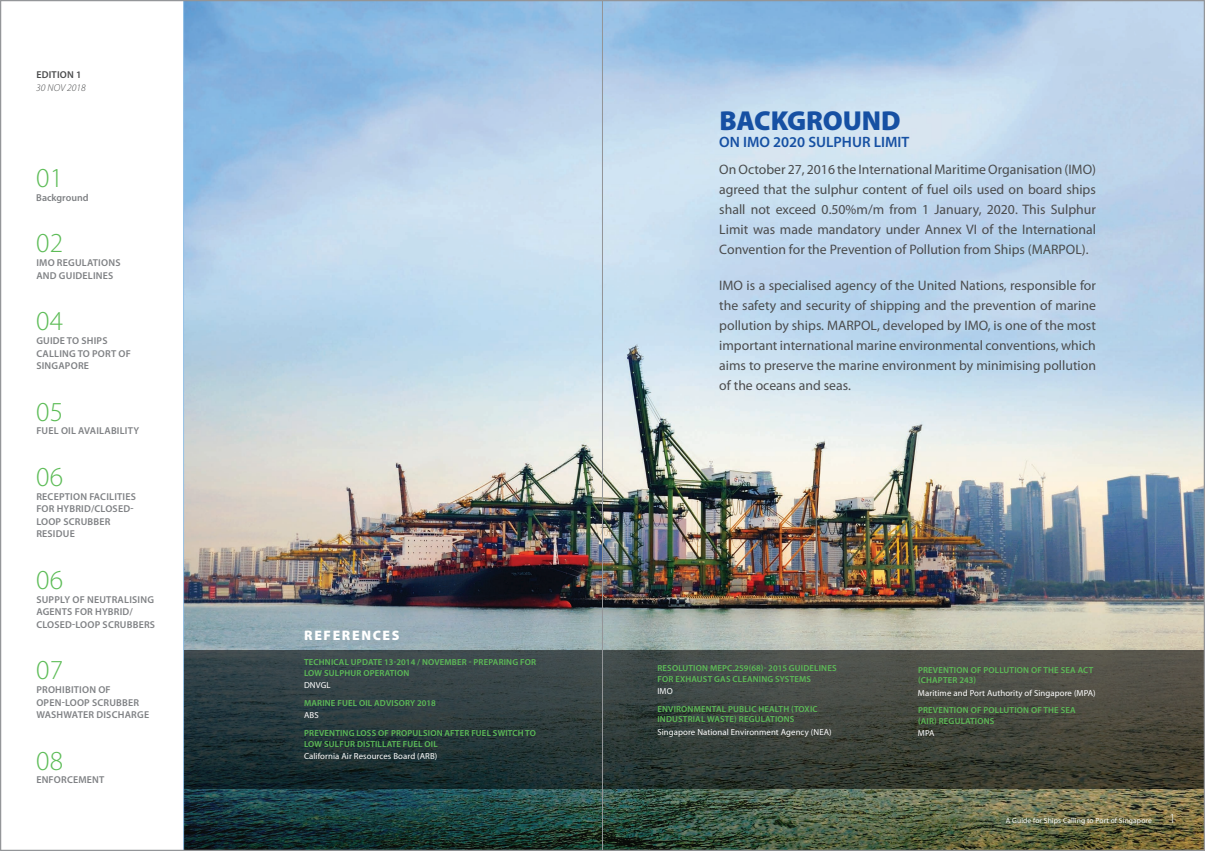
<style>
.page{position:relative;width:1205px;height:851px;background:#fff}
.page>*{position:absolute;margin:0;border:0;box-sizing:border-box;transform-origin:0 0}
.content_number{font:300 27.5px "Myriad Pro";color:#5dbc57}
.ahead{font:900 27.5px "Myriad Pro";letter-spacing:-.005em;color:#1650a3}
.bhead{font:600 15px "Myriad Pro";color:#1650a3}
.background_intro{font:13.75px/20px "Myriad Pro";color:#4b4c4d;text-align:justify}
.ahead-2{font:900 13.75px "Myriad Pro";letter-spacing:.12em;color:#fff}
.t1{font:300 13.75px "Myriad Pro";color:#fff}
.bt{font:600 10px/12.5px "Myriad Pro";letter-spacing:.02em;color:#808285}
.bt-2{font:italic 300 10px/12.5px "Myriad Pro";color:#4b4c4d}
.bt-3{font:600 10px "Myriad Pro";color:#808285}
.reference_head{font:600 8.75px/10.6px "Myriad Pro";letter-spacing:.02em;color:#5dbc57}
.reference_bt{font:8.75px "Myriad Pro";letter-spacing:.01em;color:#fff}
.t2{font:7.5px "Myriad Pro";letter-spacing:.015em;color:#fff}
.s1{font-weight:600;font-style:normal}
</style>
<div class="page">
<img style="left:184px;top:0;width:1021px;height:850px">
<hr style="left:183px;top:0;width:1px;height:850px;background:#97c3e8">
<svg style="left:184px;top:650px;width:1021px;height:138px;background:#37403d"></svg>
<hr style="left:602px;top:0;width:1px;height:850px;background:#939598">
<p class="bt-2" style="left:36px;top:69px;width:51px"><span class="s1">EDITION 1<br></span>30 NOV 2018</p>
<p class="content_number" style="left:36px;top:163px;width:28px">01</p>
<p class="bt-3" style="left:36px;top:192px;width:54px">Background</p>
<p class="content_number" style="left:36px;top:228px;width:28px">02</p>
<p class="bt" style="left:36px;top:257px;width:86px">IMO REGULATIONS<br>AND GUIDELINES</p>
<p class="content_number" style="left:36px;top:306px;width:28px">04</p>
<p class="bt" style="left:36px;top:334px;width:96px">GUIDE TO SHIPS<br>CALLING TO PORT OF<br>SINGAPORE</p>
<p class="content_number" style="left:36px;top:396px;width:28px">05</p>
<p class="bt" style="left:36px;top:425px;width:104px">FUEL OIL AVAILABILITY</p>
<p class="content_number" style="left:36px;top:461px;width:28px">06</p>
<p class="bt" style="left:36px;top:490px;width:101px">RECEPTION FACILITIES<br>FOR HYBRID/CLOSED-<br>LOOP SCRUBBER<br>RESIDUE</p>
<p class="content_number" style="left:36px;top:564px;width:28px">06</p>
<p class="bt" style="left:36px;top:593px;width:120px">SUPPLY OF NEUTRALISING<br>AGENTS FOR HYBRID/<br>CLOSED-LOOP SCRUBBERS</p>
<p class="content_number" style="left:36px;top:655px;width:28px">07</p>
<p class="bt" style="left:36px;top:683px;width:114px">PROHIBITION OF<br>OPEN-LOOP SCRUBBER<br>WASHWATER DISCHARGE</p>
<p class="content_number" style="left:36px;top:745px;width:28px">08</p>
<p class="bt" style="left:36px;top:773px;width:70px">ENFORCEMENT</p>
<p class="ahead-2" style="left:304px;top:627px;width:97px">REFERENCES</p>
<p class="reference_head" style="left:304px;top:657px;width:233px">TECHNICAL UPDATE 13-2014 / NOVEMBER - PREPARING FOR<br>LOW SULPHUR OPERATION</p>
<p class="reference_bt" style="left:304px;top:680px;width:28px">DNVGL</p>
<p class="reference_head" style="left:304px;top:697px;width:133px">MARINE FUEL OIL ADVISORY 2018</p>
<p class="reference_bt" style="left:304px;top:710px;width:16px">ABS</p>
<p class="reference_head" style="left:304px;top:727px;width:233px">PREVENTING LOSS OF PROPULSION AFTER FUEL SWITCH TO<br>LOW SULFUR DISTILLATE FUEL OIL</p>
<p class="reference_bt" style="left:304px;top:751px;width:135px">California Air Resources Board (ARB)</p>
<p class="ahead" style="left:719px;top:105px;width:183px">BACKGROUND</p>
<p class="bhead" style="left:719px;top:133px;width:191px">ON IMO 2020 SULPHUR LIMIT</p>
<p class="background_intro" style="left:719px;top:159px;width:378px">On October 27, 2016 the International Maritime Organisation (IMO) agreed that the sulphur content of fuel oils used on board ships shall not exceed 0.50%m/m from 1 January, 2020. This Sulphur Limit was made mandatory under Annex VI of the International Convention for the Prevention of Pollution from Ships (MARPOL).</p>
<p class="background_intro" style="left:719px;top:275px;width:378px">IMO is a specialised agency of the United Nations, responsible for the safety and security of shipping and the prevention of marine pollution by ships. MARPOL, developed by IMO, is one of the most important international marine environmental conventions, which aims to preserve the marine environment by minimising pollution of the oceans and seas.</p>
<p class="reference_head" style="left:657px;top:662px;width:181px">RESOLUTION MEPC.259(68)- 2015 GUIDELINES<br>FOR EXHAUST GAS CLEANING SYSTEMS</p>
<p class="reference_bt" style="left:657px;top:686px;width:17px">IMO</p>
<p class="reference_head" style="left:657px;top:703px;width:162px">ENVIRONMENTAL PUBLIC HEALTH (TOXIC<br>INDUSTRIAL WASTE) REGULATIONS</p>
<p class="reference_bt" style="left:657px;top:727px;width:176px">Singapore National Environment Agency (NEA)</p>
<p class="reference_head" style="left:918px;top:664px;width:177px">PREVENTION OF POLLUTION OF THE SEA ACT (CHAPTER 243)</p>
<p class="reference_bt" style="left:918px;top:687px;width:179px">Maritime and Port Authority of Singapore (MPA)</p>
<p class="reference_head" style="left:918px;top:705px;width:159px">PREVENTION OF POLLUTION OF THE SEA (AIR) REGULATIONS</p>
<p class="reference_bt" style="left:918px;top:728px;width:18px">MPA</p>
<p class="t2" style="left:1006px;top:816px;width:148px">A Guide for Ships Calling to Port of Singapore</p>
<p class="t1" style="left:1169px;top:810px;width:8px">1</p>
</div>
